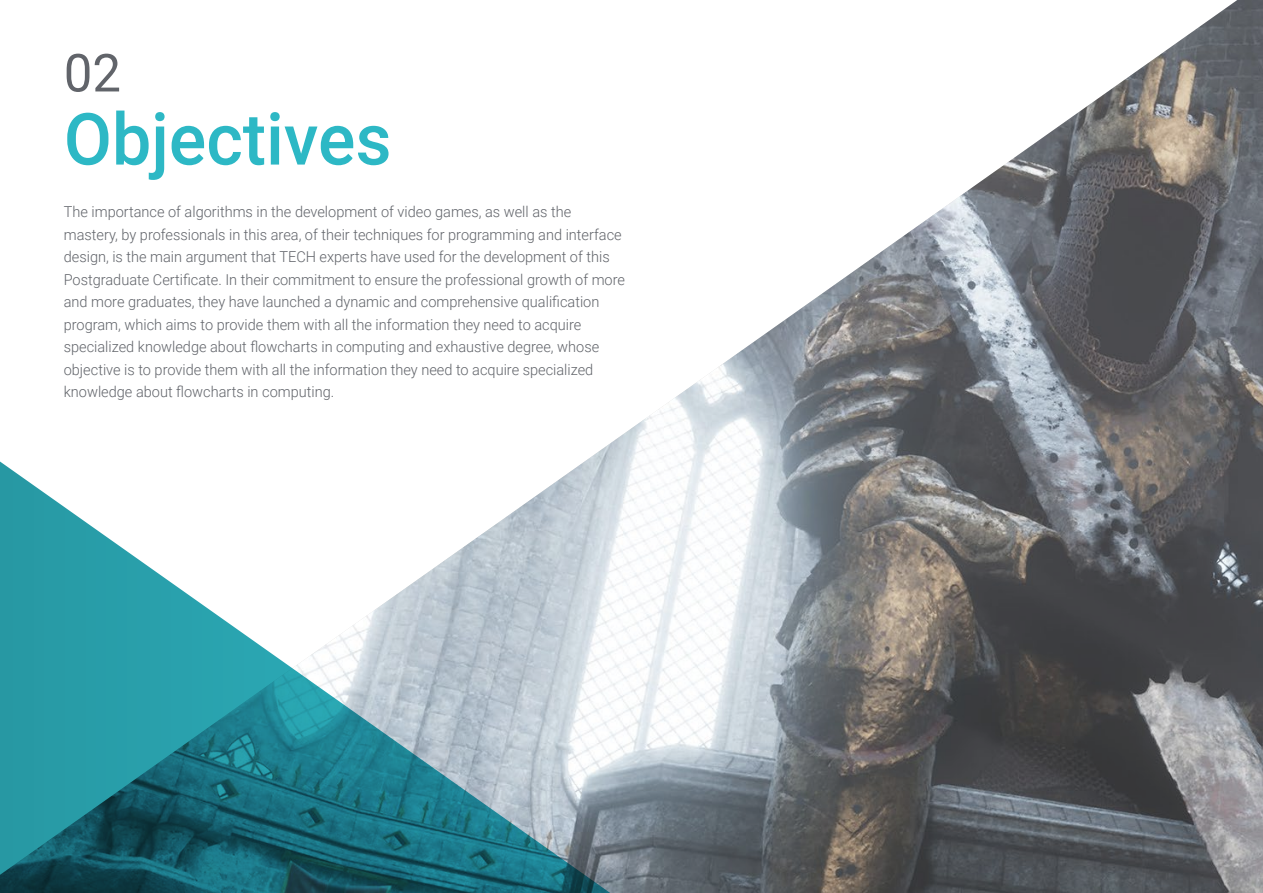
<style>
.page{position:relative;width:1263px;height:893px;background:#fff}
.page>*{position:absolute;margin:0;border:0;box-sizing:border-box;transform-origin:0 0}
.t1{font:500 72px "Roboto";color:#2db8c5}
.t2{font:52.5px "Roboto";color:#61646a}
.t3{font:300 15px/22.5px "Roboto";color:#61646a}
</style>
<div class="page">
<img style="left:607px;top:0;width:656px;height:893px">
<svg style="left:0;top:446px;width:640px;height:447px"></svg>
<h2 class="t2" style="left:64px;top:36px;width:59px">02</h2>
<h1 class="t1" style="left:64px;top:89px;width:329px">Objectives</h1>
<p class="t3" style="left:64px;top:200px;width:563px">The importance of algorithms in the development of video games, as well as the mastery, by professionals in this area, of their techniques for programming and interface design, is the main argument that TECH experts have used for the development of this Postgraduate Certificate. In their commitment to ensure the professional growth of more and more graduates, they have launched a dynamic and comprehensive qualification program, which aims to provide them with all the information they need to acquire specialized knowledge about flowcharts in computing and exhaustive degree, whose objective is to provide them with all the information they need to acquire specialized knowledge about flowcharts in computing.</p>
</div>
